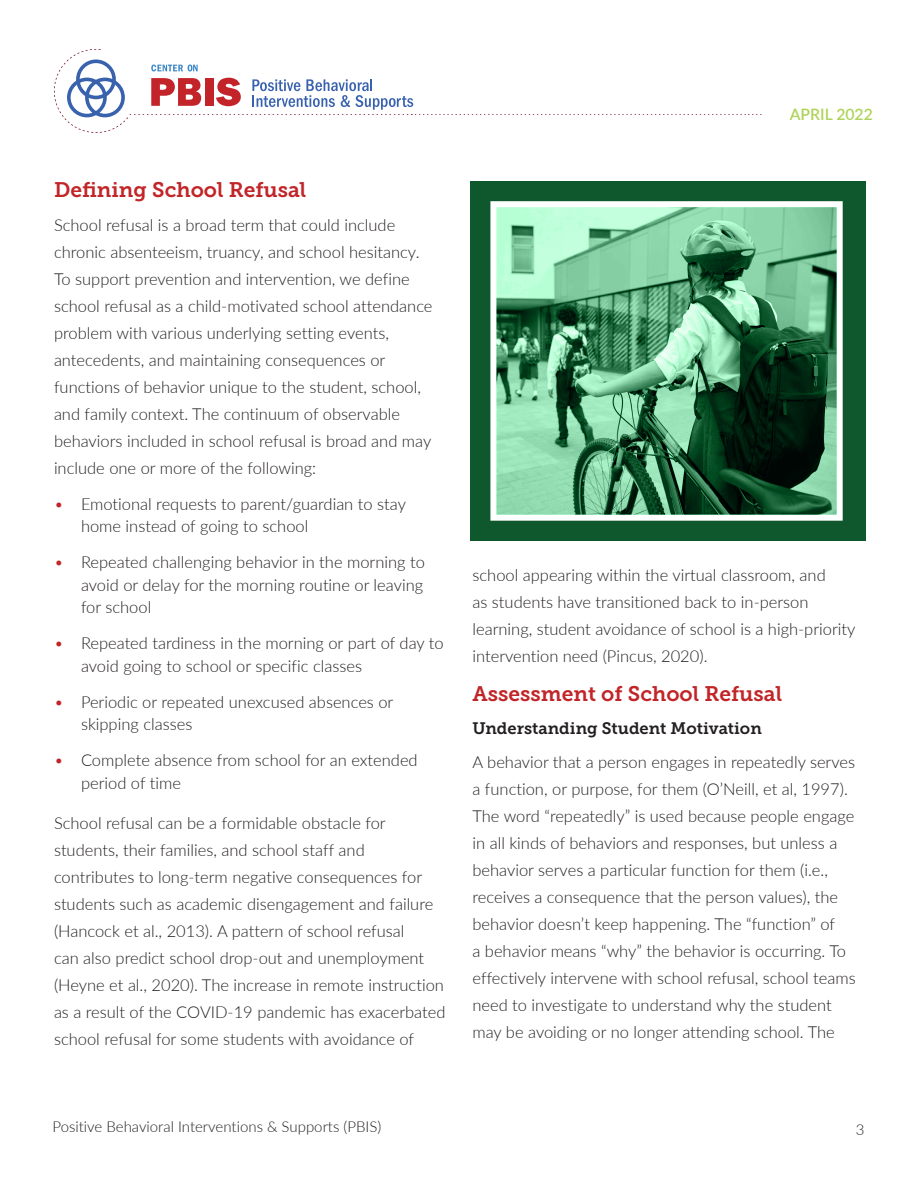
<style>
.page{position:relative;width:918px;height:1188px;background:#fff}
.page>*{position:absolute;margin:0;border:0;box-sizing:border-box;transform-origin:0 0}
.Subhead_1{font:21px "Museo Slab 700";color:#c12528}
.body{font:300 16.5px/27px "Lato";color:#231f20}
.Subhead_2{font:16.5px "Museo Slab 700";color:#231f20}
.t1{font:600 15.75px "Lato";color:#b0d35b}
.t2{font:300 15px "Lato";color:#231f20}
.s1{color:#c12528}
</style>
<div class="page">
<svg style="left:54px;top:49px;width:708px;height:84px"></svg>
<div style="left:470px;top:181px;width:396px;height:359px;background:#0f582e"></div>
<img style="left:497px;top:208px;width:339px;height:306px">
<div style="left:490px;top:201px;width:353px;height:320px;border:6px solid #fff"></div>
<h2 class="Subhead_1" style="left:54px;top:178px;width:254px">Defining School Refusal</h2>
<p class="body" style="left:54px;top:211px;width:380px">School refusal is a broad term that could include chronic absenteeism, truancy, and school hesitancy.<br>To support prevention and intervention, we define school refusal as a child-motivated school attendance problem with various underlying setting events, antecedents, and maintaining consequences or functions of behavior unique to the student, school, and family context. The continuum of observable behaviors included in school refusal is broad and may include one or more of the following:</p>
<p class="body" style="left:81px;top:492px;width:326px;line-height:22.5px;text-indent:-27px"><span class="s1">•</span> Emotional requests to parent/guardian to stay home instead of going to school</p>
<p class="body" style="left:81px;top:551px;width:346px;line-height:22.5px;text-align:justify;text-indent:-27px"><span class="s1">•</span> Repeated challenging behavior in the morning to avoid or delay for the morning routine or leaving for school</p>
<p class="body" style="left:81px;top:632px;width:364px;line-height:22.5px;text-indent:-27px"><span class="s1">•</span> Repeated tardiness in the morning or part of day to avoid going to school or specific classes</p>
<p class="body" style="left:81px;top:690px;width:314px;line-height:22.5px;text-indent:-27px"><span class="s1">•</span> Periodic or repeated unexcused absences or skipping classes</p>
<p class="body" style="left:81px;top:749px;width:338px;line-height:22.5px;text-indent:-27px"><span class="s1">•</span> Complete absence from school for an extended period of time</p>
<p class="body" style="left:54px;top:809px;width:393px">School refusal can be a formidable obstacle for students, their families, and school staff and contributes to long-term negative consequences for students such as academic disengagement and failure (Hancock et al., 2013). A pattern of school refusal<br>can also predict school drop-out and unemployment (Heyne et al., 2020). The increase in remote instruction as a result of the COVID-19 pandemic has exacerbated school refusal for some students with avoidance of</p>
<p class="t1" style="left:790px;top:102px;width:85px">APRIL 2022</p>
<p class="body" style="left:472px;top:561px;width:384px">school appearing within the virtual classroom, and<br>as students have transitioned back to in-person learning, student avoidance of school is a high-priority intervention need (Pincus, 2020).</p>
<h2 class="Subhead_1" style="left:472px;top:682px;width:311px">Assessment of School Refusal</h2>
<h3 class="Subhead_2" style="left:472px;top:719px;width:291px">Understanding Student Motivation</h3>
<p class="body" style="left:472px;top:748px;width:385px">A behavior that a person engages in repeatedly serves a function, or purpose, for them (O’Neill, et al, 1997).<br>The word “repeatedly” is used because people engage in all kinds of behaviors and responses, but unless a behavior serves a particular function for them (i.e., receives a consequence that the person values), the behavior doesn’t keep happening. The “function” of<br>a behavior means “why” the behavior is occurring. To effectively intervene with school refusal, school teams need to investigate to understand why the student may be avoiding or no longer attending school. The</p>
<p class="t2" style="left:52px;top:1117px;width:330px">Positive Behavioral Interventions &amp; Supports (PBIS)</p>
<p class="t2" style="left:856px;top:1120px;width:10px">3</p>
</div>
